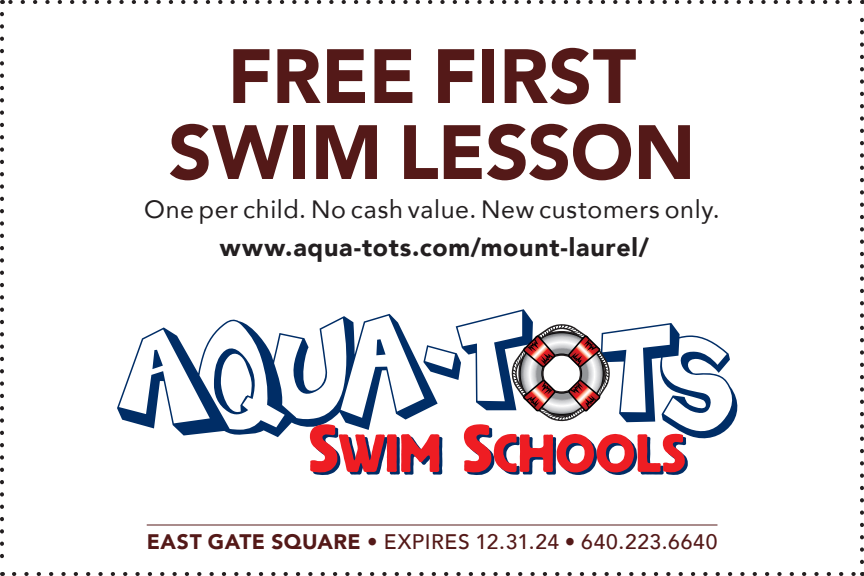
<style>
.page{position:relative;width:864px;height:576px;background:#fff}
.page>*{position:absolute;margin:0;border:0;box-sizing:border-box;transform-origin:0 0}
.t1{font:900 76px/76px "Avenir";color:#541918;text-align:center}
.t2{font:24.8px "Avenir";letter-spacing:.025em;color:#231f20}
.t3{font:900 24.8px "Avenir";letter-spacing:.03em;color:#231f20}
.t4{font:500 20.8px "Avenir";letter-spacing:.03em;color:#541918}
.s1{font-weight:900}
</style>
<div class="page">
<svg style="left:14px;top:572px;width:842px;height:4px"></svg>
<svg style="left:0;top:14px;width:4px;height:562px"></svg>
<svg style="left:860px;top:0;width:4px;height:562px"></svg>
<svg style="left:2px;top:0;width:848px;height:4px"></svg>
<hr style="left:147px;top:524px;width:570px;height:2px;background:#541918">
<svg style="left:119px;top:311px;width:617px;height:122px"></svg>
<svg style="left:310px;top:324px;width:378px;height:151px"></svg>
<h1 class="t1" style="left:168px;top:37px;width:529px">FREE FIRST<br>SWIM LESSON</h1>
<p class="t2" style="left:144px;top:189px;width:577px">One per child. No cash value. New customers only.</p>
<p class="t3" style="left:220px;top:226px;width:430px">www.aqua-tots.com/mount-laurel/</p>
<p class="t4" style="left:147px;top:524px;width:572px"><span class="s1">EAST GATE SQUARE •</span> EXPIRES 12.31.24 • 640.223.6640</p>
</div>
